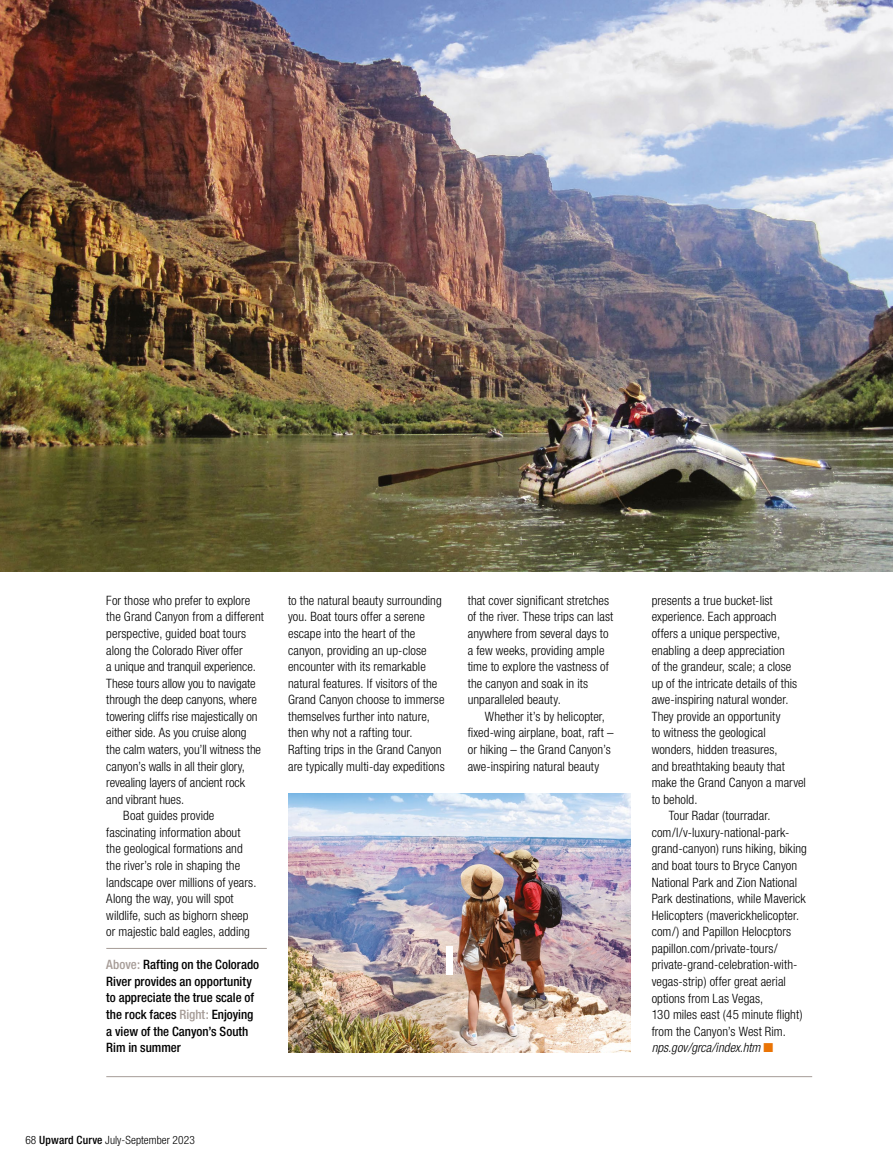
<style>
.page{position:relative;width:893px;height:1170px;background:#fff}
.page>*{position:absolute;margin:0;border:0;box-sizing:border-box;transform-origin:0 0}
.t1{font:300 condensed 12.9px/16.5px "Helvetica Neue";letter-spacing:.005em;color:#000}
.t2{font:500 condensed 12.9px/16.5px "Helvetica Neue";color:#000}
.t3{font:italic 300 condensed 12.9px "Helvetica Neue";letter-spacing:.005em;color:#000}
.t4{font:300 condensed 11.4px "Helvetica Neue";letter-spacing:.005em;color:#000}
.s1{color:#a69c97}
.s2{font-weight:500}
.s3{color:#ea7405}
</style>
<div class="page">
<img style="left:0;top:0;width:893px;height:571px">
<hr style="left:106px;top:947px;width:161px;height:1px;background:#a69c97">
<img style="left:288px;top:793px;width:342px;height:259px">
<div style="left:446px;top:945px;width:7px;height:29px;background:#fff"></div>
<hr style="left:106px;top:1076px;width:706px;height:1px;background:#a69c97">
<p class="t1" style="left:106px;top:592px;width:146px">For those who prefer to explore</p>
<p class="t1" style="left:106px;top:608px;width:159px">the Grand Canyon from a different</p>
<p class="t1" style="left:106px;top:625px;width:141px">perspective, guided boat tours</p>
<p class="t1" style="left:106px;top:641px;width:138px">along the Colorado River offer</p>
<p class="t1" style="left:106px;top:658px;width:151px">a unique and tranquil experience.</p>
<p class="t1" style="left:106px;top:674px;width:151px">These tours allow you to navigate</p>
<p class="t1" style="left:106px;top:691px;width:152px">through the deep canyons, where</p>
<p class="t1" style="left:106px;top:707px;width:153px">towering cliffs rise majestically on</p>
<p class="t1" style="left:106px;top:724px;width:142px">either side. As you cruise along</p>
<p class="t1" style="left:106px;top:741px;width:156px">the calm waters, you’ll witness the</p>
<p class="t1" style="left:106px;top:757px;width:140px">canyon’s walls in all their glory,</p>
<p class="t1" style="left:106px;top:774px;width:140px">revealing layers of ancient rock</p>
<p class="t1" style="left:106px;top:790px;width:79px">and vibrant hues.</p>
<p class="t1" style="left:123px;top:807px;width:93px">Boat guides provide</p>
<p class="t1" style="left:106px;top:823px;width:136px">fascinating information about</p>
<p class="t1" style="left:106px;top:840px;width:138px">the geological formations and</p>
<p class="t1" style="left:106px;top:857px;width:135px">the river’s role in shaping the</p>
<p class="t1" style="left:106px;top:873px;width:152px">landscape over millions of years.</p>
<p class="t1" style="left:106px;top:890px;width:129px">Along the way, you will spot</p>
<p class="t1" style="left:106px;top:906px;width:144px">wildlife, such as bighorn sheep</p>
<p class="t1" style="left:106px;top:923px;width:145px">or majestic bald eagles, adding</p>
<p class="t2" style="left:106px;top:956px;width:154px"><span class="s1">Above:</span> Rafting on the Colorado<br>River provides an opportunity to appreciate the true scale of the rock faces <span class="s1">Right:</span> Enjoying a view of the Canyon’s South<br>Rim in summer</p>
<p class="t1" style="left:288px;top:592px;width:158px">to the natural beauty surrounding you. Boat tours offer a serene escape into the heart of the canyon, providing an up-close encounter with its remarkable natural features. If visitors of the<br>Grand Canyon choose to immerse themselves further into nature, then why not a rafting tour.<br>Rafting trips in the Grand Canyon are typically multi-day expeditions</p>
<p class="t1" style="left:468px;top:592px;width:147px">that cover significant stretches of the river. These trips can last anywhere from several days to a few weeks, providing ample time to explore the vastness of the canyon and soak in its unparalleled beauty.</p>
<p class="t1" style="left:468px;top:707px;width:147px;text-indent:17px">Whether it’s by helicopter, fixed-wing airplane, boat, raft – or hiking – the Grand Canyon’s awe-inspiring natural beauty</p>
<p class="t4" style="left:26px;top:1133px;width:171px">68 <span class="s2">Upward Curve</span> July-September 2023</p>
<p class="t1" style="left:652px;top:592px;width:123px">presents a true bucket-list</p>
<p class="t1" style="left:652px;top:608px;width:126px">experience. Each approach</p>
<p class="t1" style="left:652px;top:625px;width:130px">offers a unique perspective,</p>
<p class="t1" style="left:652px;top:641px;width:135px">enabling a deep appreciation</p>
<p class="t1" style="left:652px;top:658px;width:141px">of the grandeur, scale; a close</p>
<p class="t1" style="left:652px;top:674px;width:147px">up of the intricate details of this</p>
<p class="t1" style="left:652px;top:691px;width:138px">awe-inspiring natural wonder.</p>
<p class="t1" style="left:652px;top:707px;width:130px">They provide an opportunity</p>
<p class="t1" style="left:652px;top:724px;width:116px">to witness the geological</p>
<p class="t1" style="left:652px;top:741px;width:127px">wonders, hidden treasures,</p>
<p class="t1" style="left:652px;top:757px;width:135px">and breathtaking beauty that</p>
<p class="t1" style="left:652px;top:774px;width:156px">make the Grand Canyon a marvel</p>
<p class="t1" style="left:652px;top:790px;width:47px">to behold.</p>
<p class="t1" style="left:669px;top:807px;width:103px">Tour Radar (tourradar.</p>
<p class="t1" style="left:652px;top:823px;width:139px">com/l/v-luxury-national-park-</p>
<p class="t1" style="left:652px;top:840px;width:157px">grand-canyon) runs hiking, biking</p>
<p class="t1" style="left:652px;top:857px;width:147px">and boat tours to Bryce Canyon</p>
<p class="t1" style="left:652px;top:873px;width:147px">National Park and Zion National</p>
<p class="t1" style="left:652px;top:890px;width:156px">Park destinations, while Maverick</p>
<p class="t1" style="left:652px;top:906px;width:149px">Helicopters (maverickhelicopter.</p>
<p class="t1" style="left:652px;top:923px;width:141px">com/) and Papillon Helocptors</p>
<p class="t1" style="left:652px;top:939px;width:128px">papillon.com/private-tours/</p>
<p class="t1" style="left:652px;top:956px;width:147px">private-grand-celebration-with-</p>
<p class="t1" style="left:652px;top:972px;width:136px">vegas-strip) offer great aerial</p>
<p class="t1" style="left:652px;top:989px;width:113px">options from Las Vegas,</p>
<p class="t1" style="left:652px;top:1006px;width:152px">130 miles east (45 minute flight)</p>
<p class="t1" style="left:652px;top:1022px;width:136px">from the Canyon’s West Rim.</p>
<p class="t3" style="left:652px;top:1040px;width:123px">nps.gov/grca/index.htm <span class="s3">■</span></p>
</div>
